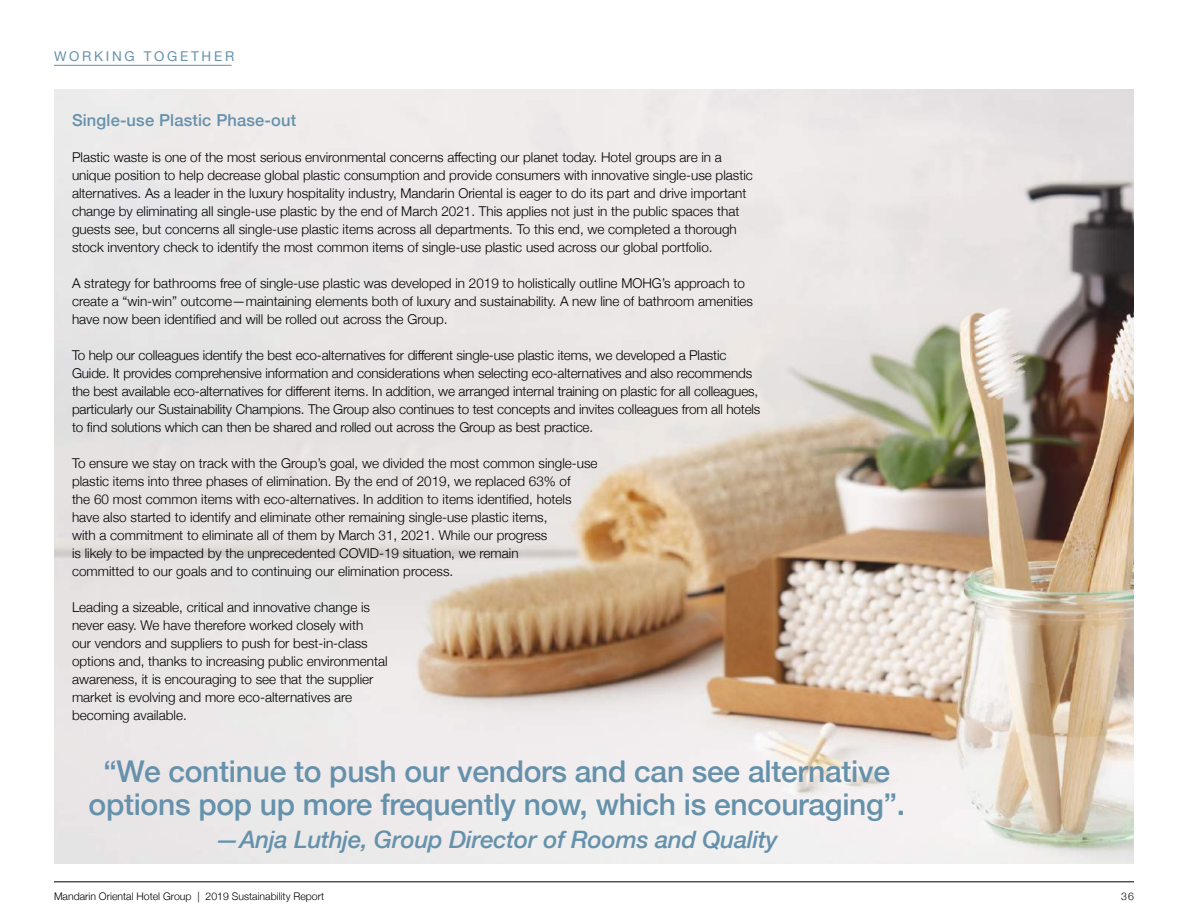
<style>
.page{position:relative;width:1188px;height:918px;background:#fff}
.page>*{position:absolute;margin:0;border:0;box-sizing:border-box;transform-origin:0 0}
.t1{font:500 30px/33px "Helvetica Neue";letter-spacing:-.01em;color:#6691ab;text-align:center}
.t2{font:italic 500 24px "Helvetica Neue";letter-spacing:-.01em;color:#6691ab}
.t3{font:500 16.5px "Helvetica Neue";letter-spacing:.01em;color:#6691ab}
.t4{font:300 13.5px/18px "Helvetica Neue";color:#000}
.t5{font:13.5px "Helvetica Neue";letter-spacing:.2em;color:#6691ab}
.t6{font:300 10.5px "Helvetica Neue";color:#000}
</style>
<div class="page">
<hr style="left:54px;top:882px;width:1080px;height:1px;background:#000">
<img style="left:54px;top:90px;width:1080px;height:774px">
<hr style="left:54px;top:65px;width:178px;height:1px;background:#6691ab">
<p class="t5" style="left:54px;top:46px;width:182px">WORKING TOGETHER</p>
<p class="t3" style="left:72px;top:107px;width:226px">Single-use Plastic Phase-out</p>
<p class="t4" style="left:72px;top:147px;width:682px">Plastic waste is one of the most serious environmental concerns affecting our planet today. Hotel groups are in a unique position to help decrease global plastic consumption and provide consumers with innovative single-use plastic alternatives. As a leader in the luxury hospitality industry, Mandarin Oriental is eager to do its part and drive important change by eliminating all single-use plastic by the end of March 2021. This applies not just in the public spaces that guests see, but concerns all single-use plastic items across all departments. To this end, we completed a thorough stock inventory check to identify the most common items of single-use plastic used across our global portfolio.</p>
<p class="t4" style="left:72px;top:273px;width:683px">A strategy for bathrooms free of single-use plastic was developed in 2019 to holistically outline MOHG’s approach to create a “win-win” outcome—maintaining elements both of luxury and sustainability. A new line of bathroom amenities have now been identified and will be rolled out across the Group.</p>
<p class="t4" style="left:72px;top:345px;width:690px">To help our colleagues identify the best eco-alternatives for different single-use plastic items, we developed a Plastic Guide. It provides comprehensive information and considerations when selecting eco-alternatives and also recommends the best available eco-alternatives for different items. In addition, we arranged internal training on plastic for all colleagues, particularly our Sustainability Champions. The Group also continues to test concepts and invites colleagues from all hotels to find solutions which can then be shared and rolled out across the Group as best practice.</p>
<p class="t4" style="left:72px;top:453px;width:527px">To ensure we stay on track with the Group’s goal, we divided the most common single-use plastic items into three phases of elimination. By the end of 2019, we replaced 63% of<br>the 60 most common items with eco-alternatives. In addition to items identified, hotels have also started to identify and eliminate other remaining single-use plastic items,<br>with a commitment to eliminate all of them by March 31, 2021. While our progress<br>is likely to be impacted by the unprecedented COVID-19 situation, we remain<br>committed to our goals and to continuing our elimination process.</p>
<p class="t4" style="left:72px;top:597px;width:317px">Leading a sizeable, critical and innovative change is never easy. We have therefore worked closely with<br>our vendors and suppliers to push for best-in-class options and, thanks to increasing public environmental awareness, it is encouraging to see that the supplier market is evolving and more eco-alternatives are becoming available.</p>
<h1 class="t1" style="left:89px;top:752px;width:818px">“We continue to push our vendors and can see alternative options pop up more frequently now, which is encouraging”.</h1>
<h2 class="t2" style="left:216px;top:818px;width:564px">—Anja Luthje, Group Director of Rooms and Quality</h2>
<p class="t6" style="left:54px;top:888px;width:272px">Mandarin Oriental Hotel Group | 2019 Sustainability Report</p>
<p class="t6" style="left:1121px;top:888px;width:14px">36</p>
</div>
